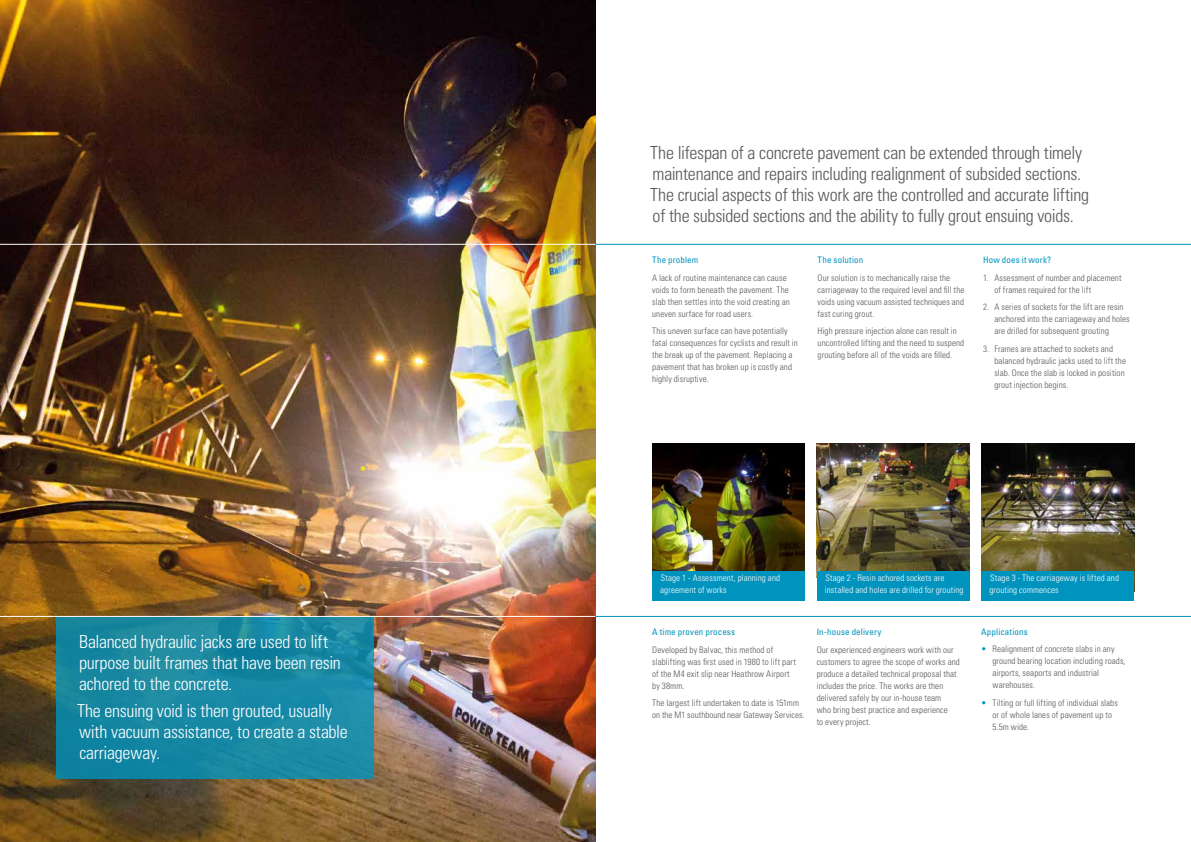
<style>
.page{position:relative;width:1191px;height:842px;background:#fff}
.page>*{position:absolute;margin:0;border:0;box-sizing:border-box;transform-origin:0 0}
.t1{font:300 condensed 18px/21px "Univers LT Std";letter-spacing:-.015em;color:#575756}
.t2{font:300 condensed 18px/21px "Univers LT Std";letter-spacing:-.015em;color:#fff}
.t3{font:300 condensed 9px/12px "Univers LT Std";letter-spacing:.01em;color:#575756}
.t4{font:300 condensed 9px/12px "Univers LT Std";letter-spacing:.01em;color:#fff}
.t5{font:condensed 9px "Univers LT Std";letter-spacing:.015em;color:#0093bd}
.s1{color:#0093bd}
</style>
<div class="page">
<img style="left:0;top:0;width:595px;height:842px">
<hr style="left:0;top:616px;width:595px;height:1px;background:#fff">
<hr style="left:0;top:244px;width:595px;height:1px;background:#fff">
<hr style="left:595px;top:616px;width:596px;height:1px;background:#0093bd">
<hr style="left:595px;top:244px;width:596px;height:1px;background:#0093bd">
<svg style="left:57px;top:617px;width:317px;height:161px;background:#1888a2"></svg>
<img style="left:652px;top:444px;width:153px;height:127px">
<img style="left:817px;top:444px;width:152px;height:127px">
<img style="left:981px;top:444px;width:153px;height:127px">
<div style="left:652px;top:571px;width:153px;height:30px;background:#0093bd"></div>
<div style="left:817px;top:571px;width:152px;height:30px;background:#0093bd"></div>
<div style="left:981px;top:571px;width:153px;height:30px;background:#0093bd"></div>
<h1 class="t2" style="left:79px;top:631px;width:263px">Balanced hydraulic jacks are used to lift purpose built frames that have been resin achored to the concrete.</h1>
<h1 class="t2" style="left:77px;top:700px;width:272px">The ensuing void is then grouted, usually with vacuum assistance, to create a stable carriageway.</h1>
<p class="t1" style="left:650px;top:142px;width:440px">The lifespan of a concrete pavement can be extended through timely maintenance and repairs including realignment of subsided sections.<br>The crucial aspects of this work are the controlled and accurate lifting of the subsided sections and the ability to fully grout ensuing voids.</p>
<p class="t5" style="left:652px;top:254px;width:48px">The problem</p>
<p class="t3" style="left:652px;top:271px;width:139px">A lack of routine maintenance can cause voids to form beneath the pavement. The slab then settles into the void creating an uneven surface for road users.</p>
<p class="t3" style="left:652px;top:325px;width:147px">This uneven surface can have potentially fatal consequences for cyclists and result in the break up of the pavement. Replacing a pavement that has broken up is costly and highly disruptive.</p>
<p class="t5" style="left:983px;top:254px;width:70px">How does it work?</p>
<p class="t3" style="left:994px;top:271px;width:129px;text-indent:-11px">1. Assessment of number and placement of frames required for the lift</p>
<p class="t3" style="left:994px;top:301px;width:137px;text-indent:-11px">2. A series of sockets for the lift are resin anchored into the carriageway and holes are drilled for subsequent grouting</p>
<p class="t3" style="left:994px;top:343px;width:133px;text-indent:-11px">3. Frames are attached to sockets and balanced hydraulic jacks used to lift the slab. Once the slab is locked in position grout injection begins.</p>
<p class="t5" style="left:817px;top:254px;width:47px">The solution</p>
<p class="t3" style="left:817px;top:271px;width:148px">Our solution is to mechanically raise the carriageway to the required level and fill the voids using vacuum assisted techniques and fast curing grout.</p>
<p class="t3" style="left:817px;top:325px;width:148px">High pressure injection alone can result in uncontrolled lifting and the need to suspend grouting before all of the voids are filled.</p>
<p class="t4" style="left:660px;top:572px;width:121px">Stage 1 - Assessment, planning and agreement of works</p>
<p class="t4" style="left:825px;top:572px;width:140px">Stage 2 - Resin achored sockets are installed and holes are drilled for grouting</p>
<p class="t4" style="left:989px;top:572px;width:131px">Stage 3 - The carriageway is lifted and grouting commences</p>
<p class="t5" style="left:652px;top:626px;width:84px">A time proven process</p>
<p class="t3" style="left:652px;top:643px;width:145px">Developed by Balvac, this method of slablifting was first used in 1980 to lift part of the M4 exit slip near Heathrow Airport by 38mm.</p>
<p class="t3" style="left:652px;top:697px;width:154px">The largest lift undertaken to date is 151mm on the M1 southbound near Gateway Services.</p>
<p class="t5" style="left:816px;top:626px;width:66px">In-house delivery</p>
<p class="t3" style="left:816px;top:643px;width:145px">Our experienced engineers work with our customers to agree the scope of works and produce a detailed technical proposal that includes the price. The works are then delivered safely by our in-house team<br>who bring best practice and experience<br>to every project.</p>
<p class="t5" style="left:981px;top:626px;width:48px">Applications</p>
<p class="t3" style="left:992px;top:643px;width:134px;text-indent:-11px"><span class="s1">•</span> Realignment of concrete slabs in any ground bearing location including roads, airports, seaports and industrial warehouses.</p>
<p class="t3" style="left:992px;top:697px;width:127px;text-indent:-11px"><span class="s1">•</span> Tilting or full lifting of individual slabs or of whole lanes of pavement up to<br>5.5m wide.</p>
</div>
